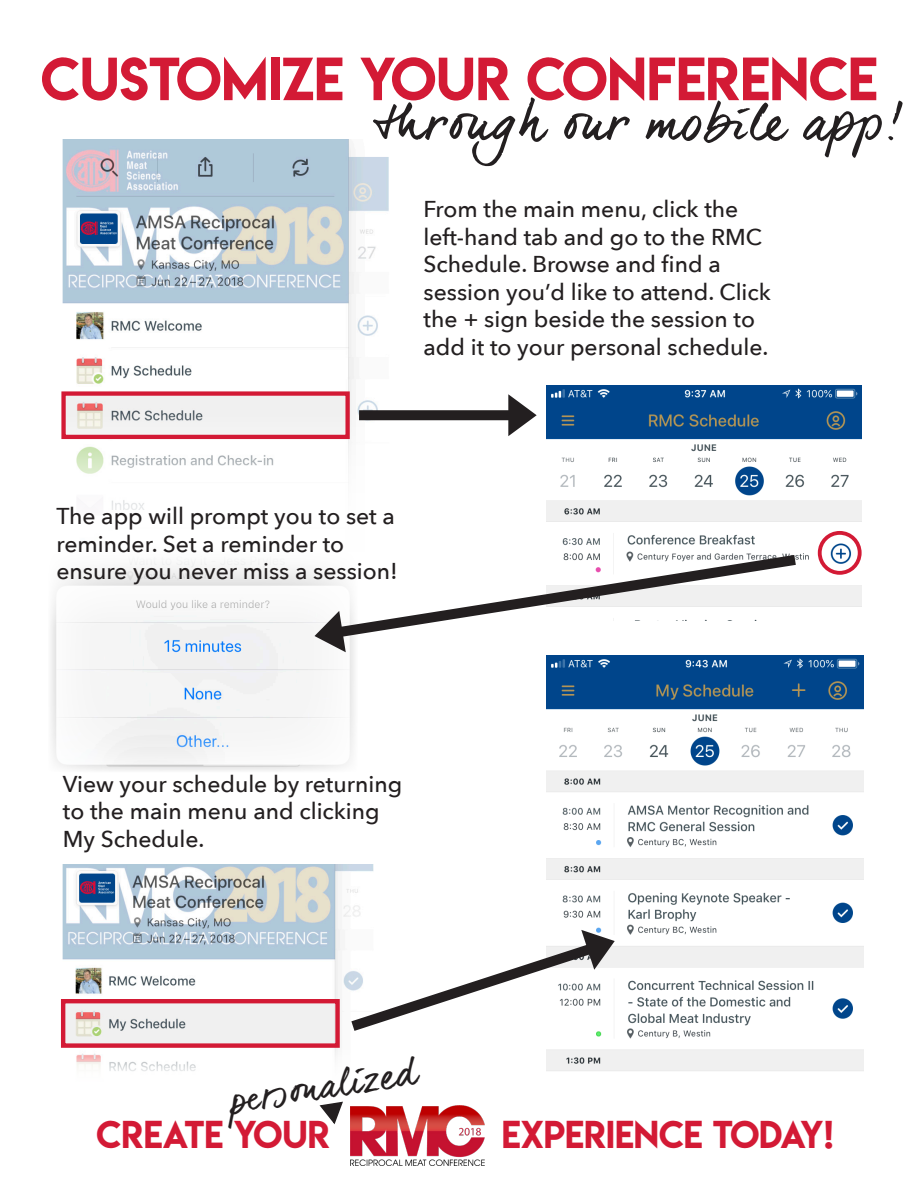
<style>
.page{position:relative;width:918px;height:1188px;background:#fff}
.page>*{position:absolute;margin:0;border:0;box-sizing:border-box;transform-origin:0 0}
.t1{font:54px "Lemon Milk";color:#d31a35}
.t2{font:52.5px "dear Joe 6";color:#231f20}
.t3{font:36.3px "dear Joe 6";color:#231f20}
.t4{font:34.5px "Lemon Milk";color:#d31a35}
.t5{font:500 22.95px/27.5px "Avenir Next";color:#231f20}
</style>
<div class="page">
<img style="left:63px;top:139px;width:335px;height:371px">
<img style="left:546px;top:386px;width:316px;height:221px">
<img style="left:51px;top:561px;width:304px;height:210px">
<img style="left:63px;top:864px;width:311px;height:207px">
<img style="left:546px;top:656px;width:317px;height:415px">
<div style="left:61px;top:391px;width:289px;height:48px;border:4px solid #d31a35"></div>
<div style="left:359px;top:410px;width:163px;height:10px;background:#231f20"></div>
<svg style="left:508px;top:394px;width:29px;height:42px"></svg>
<div style="left:818px;top:531px;width:44px;height:44px;border:4px solid #d31a35;border-radius:50%"></div>
<svg style="left:318px;top:548px;width:489px;height:97px"></svg>
<svg style="left:315px;top:611px;width:31px;height:41px"></svg>
<svg style="left:340px;top:930px;width:275px;height:109px"></svg>
<div style="left:61px;top:999px;width:279px;height:49px;border:4px solid #d31a35"></div>
<img style="left:351px;top:1106px;width:134px;height:60px">
<svg style="left:319px;top:1101px;width:24px;height:24px"></svg>
<p class="t1" style="left:41px;top:40px;width:838px">CUSTOMIZE YOUR CONFERENCE</p>
<p class="t2" style="left:373px;top:90px;width:529px">through our mobile app!</p>
<p class="t5" style="left:424px;top:195px;width:349px">From the main menu, click the left-hand tab and go to the RMC<br>Schedule. Browse and find a session you’d like to attend. Click the + sign beside the session to add it to your personal schedule.</p>
<p class="t5" style="left:56px;top:502px;width:343px">The app will prompt you to set a reminder. Set a reminder to ensure you never miss a session!</p>
<p class="t5" style="left:63px;top:769px;width:341px">View your schedule by returning to the main menu and clicking<br>My Schedule.</p>
<p class="t3" style="left:225px;top:1079px;width:192px;rotate:-9deg">pe rs on alized</p>
<p class="t4" style="left:97px;top:1109px;width:235px">CREATE YOUR</p>
<p class="t4" style="left:502px;top:1109px;width:333px">EXPERIENCE TODAY!</p>
</div>
